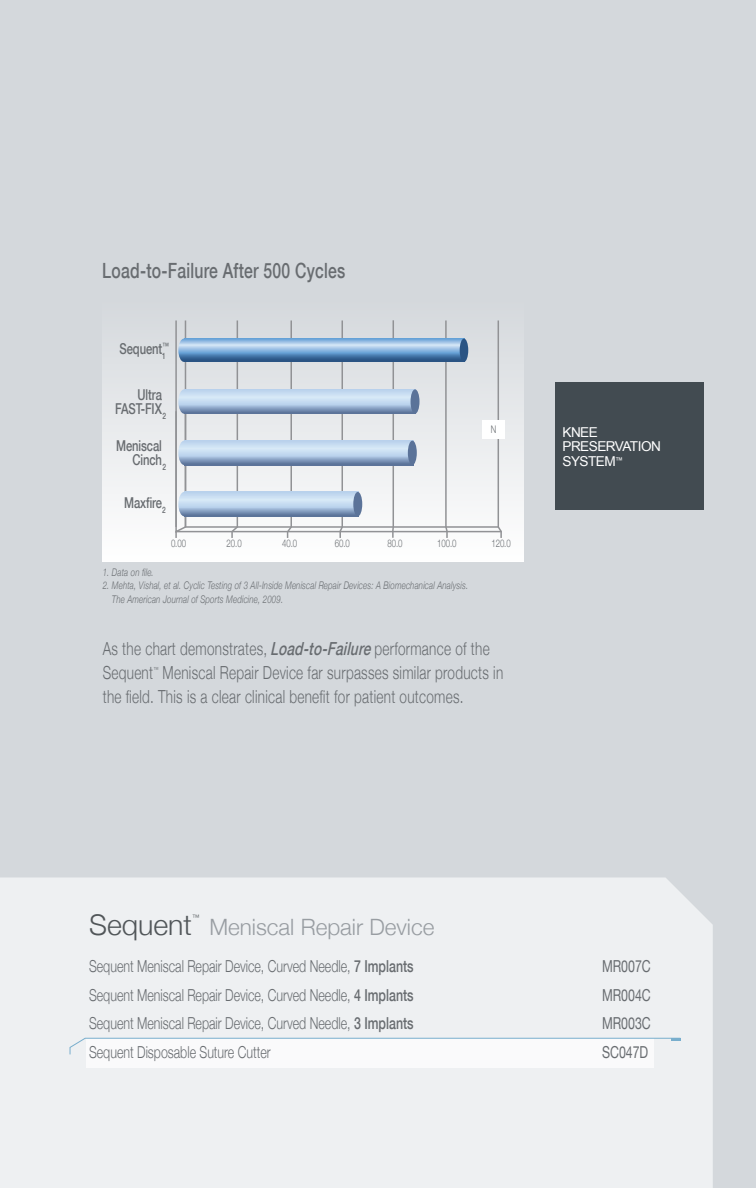
<style>
.page{position:relative;width:756px;height:1188px;background:#d4d8dc}
.page>*{position:absolute;margin:0;border:0;box-sizing:border-box;transform-origin:0 0}
.t1{font:300 28.5px "Helvetica Neue";color:#515659}
.t2{font:300 22.5px "Helvetica Neue";color:#989da2}
.t3{font:500 21px "Helvetica Neue";letter-spacing:.015em;color:#686c70;scale:.75 1}
.t4{font:300 18px/23.9px "Helvetica Neue";letter-spacing:.02em;color:#686c70;scale:.75 1}
.t5{font:300 16.5px "Helvetica Neue";color:#686c70;scale:.75 1}
.t6{font:16.5px "Helvetica Neue";color:#686c70;scale:.75 1}
.t7{font:500 15px/13.5px "Helvetica Neue";letter-spacing:-.01em;color:#686c70;text-align:right;scale:.75 1}
.t8{font:13.65px/14.7px "Arial";letter-spacing:-.04em;color:#fff}
.t9{font:italic 300 10.5px/13.5px "Helvetica Neue";letter-spacing:.02em;color:#686c70;scale:.75 1}
.t10{font:300 10.5px "Helvetica Neue";letter-spacing:-.01em;color:#686c70;scale:.75 1}
.t11{font:500 8.7px "Helvetica Neue";color:#686c70;scale:.75 1}
.t12{font:300 7.5px "Helvetica Neue";color:#515659}
.t13{font:300 7.05px "Helvetica Neue";color:#686c70;scale:.75 1}
.s1{font-weight:500;font-style:italic}
.s2{font-weight:500}
</style>
<div class="page">
<div style="left:555px;top:382px;width:148px;height:128px;background:#424b51"></div>
<div style="left:0;top:878px;width:713px;height:310px;background:#eef0f2"></div>
<div style="left:86px;top:1038px;width:568px;height:30px;background:#fafafb"></div>
<svg style="left:69px;top:1038px;width:612px;height:17px"></svg>
<div style="left:102px;top:299px;width:422px;height:263px;background:linear-gradient(to bottom,#d4d8dc,#fdfdfe)"></div>
<hr style="left:175px;top:531px;width:327px;height:1px;background:#919295">
<hr style="left:185px;top:526px;width:314px;height:2px;background:#919295">
<svg style="left:286px;top:319px;width:7px;height:220px"></svg>
<svg style="left:230px;top:319px;width:9px;height:219px"></svg>
<svg style="left:338px;top:319px;width:6px;height:219px"></svg>
<svg style="left:391px;top:319px;width:4px;height:219px"></svg>
<svg style="left:444px;top:319px;width:5px;height:219px"></svg>
<svg style="left:497px;top:319px;width:6px;height:219px"></svg>
<svg style="left:190px;top:339px;width:273px;height:23px;background:#78a1ca"></svg>
<div style="left:460px;top:339px;width:8px;height:23px;background:#2a5484;border-radius:50%"></div>
<svg style="left:190px;top:389px;width:224px;height:25px;background:#acc3dc"></svg>
<div style="left:411px;top:389px;width:9px;height:25px;background:#5b7399;border-radius:50%"></div>
<svg style="left:190px;top:492px;width:166px;height:24px;background:#aec4de"></svg>
<div style="left:353px;top:492px;width:9px;height:24px;background:#5b7399;border-radius:50%"></div>
<svg style="left:175px;top:319px;width:15px;height:219px"></svg>
<svg style="left:185px;top:441px;width:226px;height:24px;background:#adc3dd"></svg>
<div style="left:408px;top:441px;width:9px;height:24px;background:#5b7399;border-radius:50%"></div>
<div style="left:482px;top:421px;width:23px;height:18px;background:#fff"></div>
<p class="t3" style="left:102px;top:258px;width:326px">Load-to-Failure After 500 Cycles</p>
<p class="t7" style="left:120px;top:342px;width:63px">Sequent<sub>1</sub></p>
<p class="t11" style="left:163px;top:341px;width:10px">™</p>
<p class="t7" style="left:115px;top:388px;width:64px">Ultra<br>FAST-FIX</p>
<p class="t11" style="left:162px;top:411px;width:6px">2</p>
<p class="t7" style="left:116px;top:439px;width:62px">Meniscal<br>Cinch</p>
<p class="t11" style="left:162px;top:461px;width:6px">2</p>
<p class="t7" style="left:124px;top:495px;width:57px">Maxfire<sub>2</sub></p>
<p class="t10" style="left:491px;top:423px;width:9px">N</p>
<p class="t10" style="left:171px;top:537px;width:22px">0.00</p>
<p class="t10" style="left:227px;top:537px;width:22px">20.0</p>
<p class="t10" style="left:282px;top:537px;width:22px">40.0</p>
<p class="t10" style="left:335px;top:537px;width:22px">60.0</p>
<p class="t10" style="left:387px;top:537px;width:22px">80.0</p>
<p class="t10" style="left:437px;top:537px;width:27px">100.0</p>
<p class="t10" style="left:491px;top:537px;width:27px">120.0</p>
<p class="t9" style="left:103px;top:565px;width:70px">1. Data on file.</p>
<p class="t9" style="left:112px;top:579px;width:477px;text-indent:-9px">2. Mehta, Vishal, et al. Cyclic Testing of 3 All-Inside Meniscal Repair Devices: A Biomechanical Analysis.<br>The American Journal of Sports Medicine, 2009.</p>
<p class="t4" style="left:103px;top:636px;width:517px">As the chart demonstrates, <span class="s1">Load-to-Failure</span>performance of the<br>Sequent</p>
<p class="t4" style="left:103px;top:660px;width:536px;text-indent:60px">Meniscal Repair Device far surpasses similar products in the field. This is a clear clinical benefit for patient outcomes.</p>
<p class="t13" style="left:153px;top:665px;width:8px">™</p>
<p class="t8" style="left:562px;top:425px;width:100px">KNEE<br>PRESERVATION<br>SYSTEM<sup>™</sup></p>
<h1 class="t1" style="left:89px;top:908px;width:104px">Sequent</h1>
<p class="t12" style="left:192px;top:913px;width:9px">™</p>
<h2 class="t2" style="left:209px;top:914px;width:227px">Meniscal Repair Device</h2>
<p class="t5" style="left:89px;top:956px;width:434px">Sequent Meniscal Repair Device, Curved Needle, <span class="s2">7 Implants</span></p>
<p class="t6" style="left:602px;top:957px;width:67px">MR007C</p>
<p class="t5" style="left:89px;top:985px;width:434px">Sequent Meniscal Repair Device, Curved Needle, <span class="s2">4 Implants</span></p>
<p class="t6" style="left:602px;top:985px;width:67px">MR004C</p>
<p class="t5" style="left:89px;top:1013px;width:434px">Sequent Meniscal Repair Device, Curved Needle, <span class="s2">3 Implants</span></p>
<p class="t6" style="left:602px;top:1014px;width:67px">MR003C</p>
<p class="t5" style="left:89px;top:1042px;width:244px">Sequent Disposable Suture Cutter</p>
<p class="t6" style="left:602px;top:1042px;width:63px">SC047D</p>
</div>
